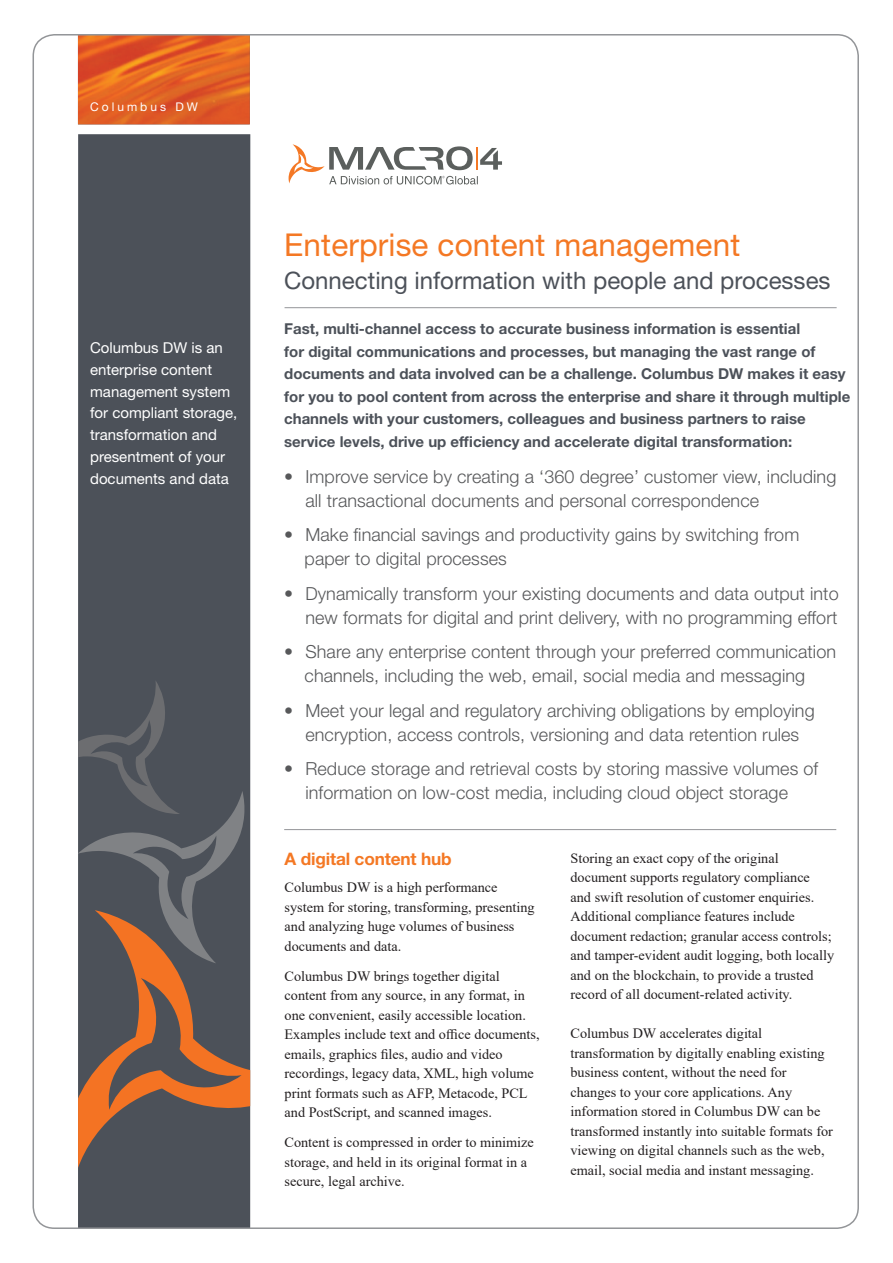
<style>
.page{position:relative;width:893px;height:1263px;background:#fff}
.page>*{position:absolute;margin:0;border:0;box-sizing:border-box;transform-origin:0 0}
.t1{font:31.5px "Helvetica Neue LT Std";letter-spacing:.005em;color:#f47824}
.t2{font:24px "Helvetica Neue LT Std";color:#4c5159}
.t3{font:300 18px/24px "Helvetica Neue LT Std";letter-spacing:.005em;color:#57585a}
.t4{font:700 17.25px "Helvetica Neue LT Std";letter-spacing:-.01em;color:#f47824}
.t5{font:700 15px/22.5px "Helvetica Neue LT Std";color:#4c5159}
.side_text{font:15px/21.8px "Helvetica Neue LT Std";color:#fff}
.t6{font:14.25px/19.5px "Times New Roman";color:#231f20}
.t7{font:12px "Helvetica Neue LT Std";letter-spacing:.25em;color:#fff}
</style>
<div class="page">
<div style="left:78px;top:134px;width:172px;height:1094px;background:#4c5159"></div>
<svg style="left:78px;top:963px;width:172px;height:205px"></svg>
<svg style="left:108px;top:978px;width:134px;height:132px"></svg>
<svg style="left:78px;top:680px;width:167px;height:283px"></svg>
<img style="left:78px;top:37px;width:172px;height:87px">
<hr style="left:285px;top:307px;width:552px;height:1px;background:#939598">
<hr style="left:284px;top:829px;width:552px;height:1px;background:#939598">
<svg style="left:289px;top:144px;width:213px;height:41px"></svg>
<p class="t7" style="left:90px;top:99px;width:109px">Columbus DW</p>
<p class="side_text" style="left:90px;top:337px;width:149px">Columbus DW is an enterprise content management system for compliant storage, transformation and presentment of your documents and data</p>
<p class="t1" style="left:284px;top:226px;width:458px">Enterprise content management</p>
<p class="t2" style="left:284px;top:267px;width:548px">Connecting information with people and processes</p>
<p class="t5" style="left:284px;top:317px;width:568px">Fast, multi-channel access to accurate business information is essential<br>for digital communications and processes, but managing the vast range of documents and data involved can be a challenge. Columbus DW makes it easy for you to pool content from across the enterprise and share it through multiple channels with your customers, colleagues and business partners to raise service levels, drive up efficiency and accelerate digital transformation:</p>
<p class="t3" style="left:284px;top:464px;width:554px">• Improve service by creating a ‘360 degree’ customer view, including</p>
<p class="t3" style="left:305px;top:488px;width:455px">all transactional documents and personal correspondence</p>
<p class="t3" style="left:305px;top:523px;width:496px;text-indent:-20px">• Make financial savings and productivity gains by switching from paper to digital processes</p>
<p class="t3" style="left:284px;top:581px;width:556px">• Dynamically transform your existing documents and data output into</p>
<p class="t3" style="left:305px;top:605px;width:534px">new formats for digital and print delivery, with no programming effort</p>
<p class="t3" style="left:284px;top:640px;width:553px">• Share any enterprise content through your preferred communication</p>
<p class="t3" style="left:305px;top:664px;width:502px">channels, including the web, email, social media and messaging</p>
<p class="t3" style="left:284px;top:698px;width:532px">• Meet your legal and regulatory archiving obligations by employing</p>
<p class="t3" style="left:305px;top:722px;width:495px">encryption, access controls, versioning and data retention rules</p>
<p class="t3" style="left:284px;top:757px;width:536px;text-align:center">• Reduce storage and retrieval costs by storing massive volumes of information on low-cost media, including cloud object storage</p>
<p class="t4" style="left:285px;top:848px;width:169px">A digital content hub</p>
<p class="t6" style="left:285px;top:877px;width:252px">Columbus DW is a high performance system for storing, transforming, presenting and analyzing huge volumes of business documents and data.</p>
<p class="t6" style="left:285px;top:966px;width:257px">Columbus DW brings together digital content from any source, in any format, in one convenient, easily accessible location.<br>Examples include text and office documents, emails, graphics files, audio and video recordings, legacy data, XML, high volume print formats such as AFP, Metacode, PCL and PostScript, and scanned images.</p>
<p class="t6" style="left:285px;top:1132px;width:251px">Content is compressed in order to minimize storage, and held in its original format in a secure, legal archive.</p>
<p class="t6" style="left:570px;top:848px;width:265px">Storing an exact copy of the original document supports regulatory compliance<br>and swift resolution of customer enquiries.<br>Additional compliance features include document redaction; granular access controls; and tamper-evident audit logging, both locally and on the blockchain, to provide a trusted record of all document-related activity.</p>
<p class="t6" style="left:570px;top:1023px;width:264px">Columbus DW accelerates digital transformation by digitally enabling existing business content, without the need for changes to your core applications. Any information stored in Columbus DW can be transformed instantly into suitable formats for viewing on digital channels such as the web, email, social media and instant messaging.</p>
</div>
